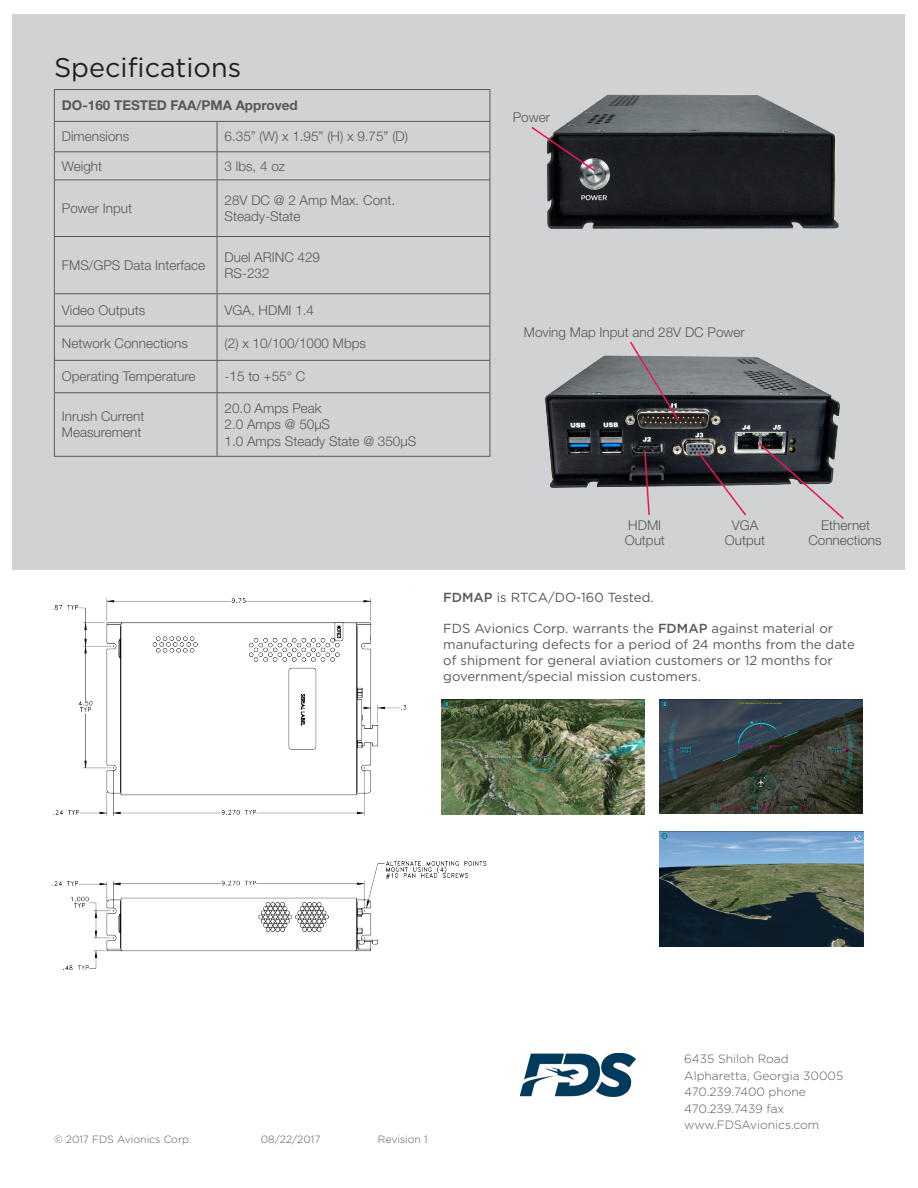
<style>
.page{position:relative;width:918px;height:1188px;background:#fff}
.page>*{position:absolute;margin:0;border:0;box-sizing:border-box;transform-origin:0 0}
.Subhead{font:27px "Gotham HTF";color:#231f20}
.Call_Out_Text{font:300 13.5px/16.2px "Helvetica Neue LT Std";color:#57585a}
.t1{font:700 13.5px "Helvetica Neue LT Std";color:#57585a}
.t2{font:13.2px/15.8px "Gotham HTF";color:#57585a}
.t3{font:300 12px/16.5px "Gotham HTF";color:#57585a}
.t4{font:300 10.5px "Gotham HTF";color:#57585a}
.s1{font-weight:500}
</style>
<div class="page">
<img style="left:520px;top:1053px;width:116px;height:44px">
<div style="left:13px;top:14px;width:892px;height:556px;background:#d1d2d4"></div>
<img style="left:545px;top:355px;width:295px;height:133px">
<hr style="left:54px;top:151px;width:163px;height:1px;background:#57585a">
<hr style="left:217px;top:151px;width:273px;height:1px;background:#57585a">
<svg style="left:217px;top:122px;width:1px;height:58px"></svg>
<hr style="left:54px;top:180px;width:163px;height:1px;background:#57585a">
<hr style="left:217px;top:180px;width:273px;height:1px;background:#57585a">
<hr style="left:217px;top:180px;width:1px;height:56px;background:#57585a">
<hr style="left:54px;top:236px;width:163px;height:1px;background:#57585a">
<hr style="left:217px;top:236px;width:273px;height:1px;background:#57585a">
<hr style="left:217px;top:237px;width:1px;height:56px;background:#57585a">
<hr style="left:54px;top:293px;width:163px;height:1px;background:#57585a">
<hr style="left:217px;top:293px;width:273px;height:1px;background:#57585a">
<hr style="left:217px;top:294px;width:1px;height:32px;background:#57585a">
<hr style="left:54px;top:326px;width:163px;height:1px;background:#57585a">
<hr style="left:217px;top:326px;width:273px;height:1px;background:#57585a">
<hr style="left:217px;top:327px;width:1px;height:33px;background:#57585a">
<hr style="left:54px;top:360px;width:163px;height:1px;background:#57585a">
<hr style="left:217px;top:360px;width:273px;height:1px;background:#57585a">
<hr style="left:217px;top:361px;width:1px;height:31px;background:#57585a">
<hr style="left:54px;top:392px;width:163px;height:1px;background:#57585a">
<hr style="left:217px;top:392px;width:273px;height:1px;background:#57585a">
<hr style="left:217px;top:393px;width:1px;height:63px;background:#57585a">
<hr style="left:54px;top:121px;width:163px;height:1px;background:#57585a">
<hr style="left:217px;top:121px;width:273px;height:1px;background:#57585a">
<svg style="left:54px;top:122px;width:1px;height:58px"></svg>
<svg style="left:490px;top:122px;width:1px;height:58px"></svg>
<hr style="left:54px;top:180px;width:1px;height:56px;background:#57585a">
<hr style="left:490px;top:180px;width:1px;height:56px;background:#57585a">
<hr style="left:54px;top:237px;width:1px;height:56px;background:#57585a">
<hr style="left:490px;top:237px;width:1px;height:56px;background:#57585a">
<hr style="left:54px;top:294px;width:1px;height:32px;background:#57585a">
<hr style="left:490px;top:294px;width:1px;height:32px;background:#57585a">
<hr style="left:54px;top:327px;width:1px;height:33px;background:#57585a">
<hr style="left:490px;top:327px;width:1px;height:33px;background:#57585a">
<hr style="left:54px;top:361px;width:1px;height:31px;background:#57585a">
<hr style="left:490px;top:361px;width:1px;height:31px;background:#57585a">
<hr style="left:54px;top:393px;width:1px;height:63px;background:#57585a">
<hr style="left:490px;top:393px;width:1px;height:63px;background:#57585a">
<hr style="left:54px;top:456px;width:163px;height:1px;background:#57585a">
<hr style="left:217px;top:456px;width:273px;height:1px;background:#57585a">
<hr style="left:54px;top:89px;width:163px;height:1px;background:#57585a">
<hr style="left:54px;top:90px;width:1px;height:31px;background:#57585a">
<hr style="left:217px;top:89px;width:273px;height:1px;background:#57585a">
<hr style="left:490px;top:90px;width:1px;height:31px;background:#57585a">
<svg style="left:643px;top:449px;width:8px;height:66px"></svg>
<svg style="left:696px;top:449px;width:52px;height:67px"></svg>
<svg style="left:628px;top:341px;width:53px;height:81px"></svg>
<svg style="left:757px;top:441px;width:87px;height:78px"></svg>
<img style="left:547px;top:94px;width:292px;height:135px">
<svg style="left:531px;top:125px;width:66px;height:48px"></svg>
<img style="left:52px;top:598px;width:446px;height:372px">
<img style="left:441px;top:700px;width:204px;height:114px">
<img style="left:660px;top:700px;width:202px;height:114px">
<img style="left:660px;top:832px;width:203px;height:114px">
<p class="Subhead" style="left:54px;top:52px;width:189px">Specifications</p>
<p class="t1" style="left:62px;top:97px;width:237px">DO-160 TESTED FAA/PMA Approved</p>
<p class="Call_Out_Text" style="left:62px;top:128px;width:69px">Dimensions</p>
<p class="Call_Out_Text" style="left:225px;top:128px;width:185px">6.35” (W) x 1.95” (H) x 9.75” (D)</p>
<p class="Call_Out_Text" style="left:62px;top:157px;width:42px">Weight</p>
<p class="Call_Out_Text" style="left:225px;top:157px;width:62px">3 lbs, 4 oz</p>
<p class="Call_Out_Text" style="left:62px;top:200px;width:72px">Power Input</p>
<p class="Call_Out_Text" style="left:225px;top:192px;width:172px">28V DC @ 2 Amp Max. Cont.<br>Steady-State</p>
<p class="Call_Out_Text" style="left:62px;top:257px;width:145px">FMS/GPS Data Interface</p>
<p class="Call_Out_Text" style="left:225px;top:249px;width:97px">Duel ARINC 429<br>RS-232</p>
<p class="Call_Out_Text" style="left:62px;top:302px;width:85px">Video Outputs</p>
<p class="Call_Out_Text" style="left:225px;top:302px;width:91px">VGA, HDMI 1.4</p>
<p class="Call_Out_Text" style="left:62px;top:335px;width:128px">Network Connections</p>
<p class="Call_Out_Text" style="left:225px;top:335px;width:143px">(2) x 10/100/1000 Mbps</p>
<p class="Call_Out_Text" style="left:62px;top:368px;width:135px">Operating Temperature</p>
<p class="Call_Out_Text" style="left:225px;top:368px;width:82px">-15 to +55° C</p>
<p class="Call_Out_Text" style="left:62px;top:408px;width:84px">Inrush Current<br>Measurement</p>
<p class="Call_Out_Text" style="left:225px;top:400px;width:193px">20.0 Amps Peak<br>2.0 Amps @ 50µS<br>1.0 Amps Steady State @ 350µS</p>
<p class="Call_Out_Text" style="left:513px;top:109px;width:39px">Power</p>
<p class="Call_Out_Text" style="left:524px;top:324px;width:223px">Moving Map Input and 28V DC Power</p>
<p class="Call_Out_Text" style="left:625px;top:518px;width:42px;line-height:15px">HDMI<br>Output</p>
<p class="Call_Out_Text" style="left:725px;top:518px;width:42px;line-height:15px;text-align:center">VGA<br>Output</p>
<p class="Call_Out_Text" style="left:808px;top:518px;width:75px;line-height:15px;text-align:center">Ethernet<br>Connections</p>
<p class="t2" style="left:443px;top:589px;width:212px"><span class="s1">FDMAP</span> is RTCA/DO-160 Tested.</p>
<p class="t2" style="left:443px;top:620px;width:413px">FDS Avionics Corp. warrants the <span class="s1">FDMAP</span> against material or manufacturing defects for a period of 24 months from the date of shipment for general aviation customers or 12 months for government/special mission customers.</p>
<p class="t4" style="left:54px;top:1133px;width:139px">© 2017 FDS Avionics Corp.</p>
<p class="t4" style="left:261px;top:1133px;width:61px">08/22/2017</p>
<p class="t4" style="left:378px;top:1133px;width:51px">Revision 1</p>
<p class="t3" style="left:684px;top:1050px;width:161px">6435 Shiloh Road<br>Alpharetta, Georgia 30005<br>470.239.7400 phone<br>470.239.7439 fax www.FDSAvionics.com</p>
</div>
